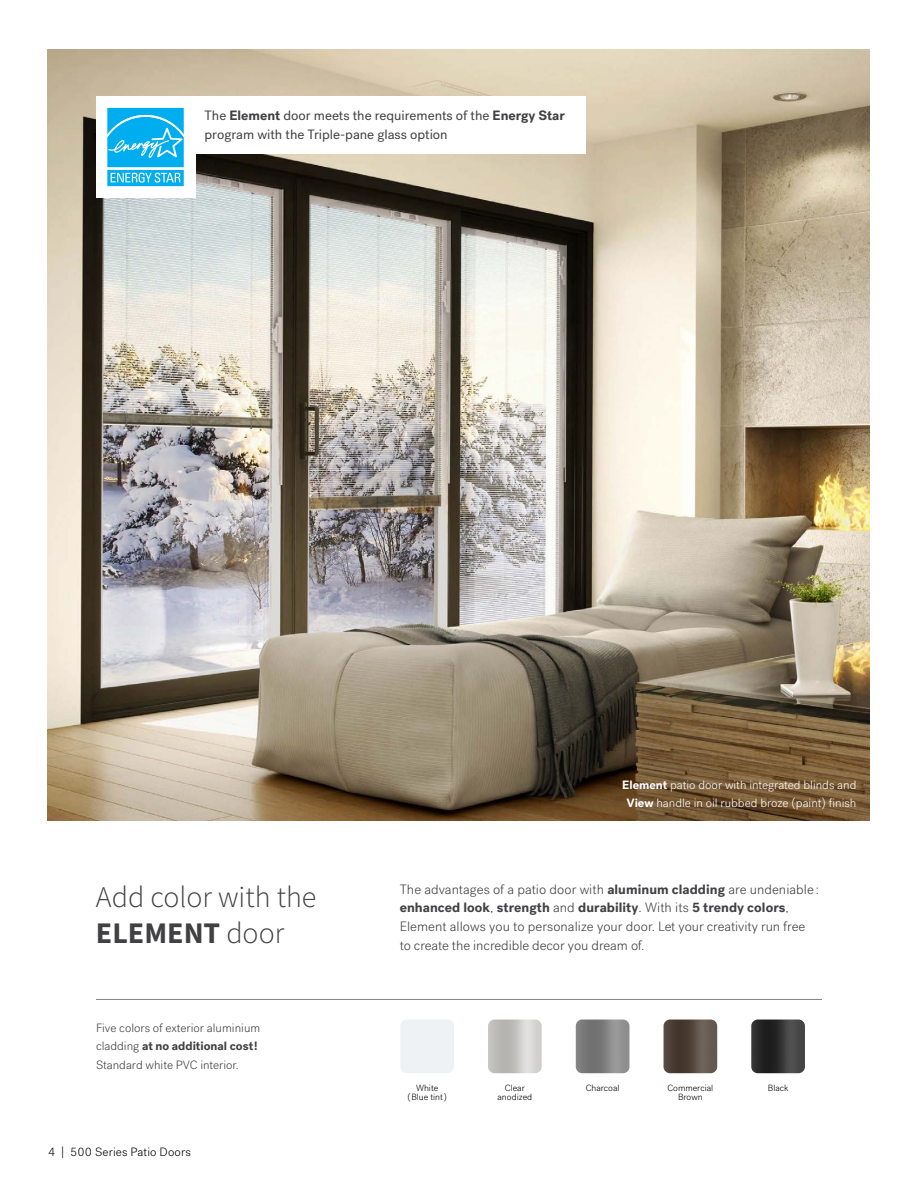
<style>
.page{position:relative;width:918px;height:1188px;background:#fff}
.page>*{position:absolute;margin:0;border:0;box-sizing:border-box;transform-origin:0 0}
.t1{font:300 30px/36px "Source Sans Pro";color:#414042}
.t2{font:300 13.5px/18.8px "Post Grotesk";letter-spacing:.005em;color:#414042}
.t3{font:13.5px/19.5px "Post Grotesk";color:#414042}
.t4{font:300 12px/18.8px "Post Grotesk";color:#414042}
.t5{font:300 12px/18.8px "Post Grotesk";color:#fff;text-align:center}
.t6{font:300 12px "Post Grotesk";letter-spacing:.01em;color:#000}
.t7{font:300 9px/9px "Post Grotesk";color:#000;text-align:center}
.s1{font-weight:700}
</style>
<div class="page">
<div style="left:400px;top:1020px;width:54px;height:53px;background:#eff2f4;border-radius:6px"></div>
<img style="left:488px;top:1020px;width:54px;height:53px">
<img style="left:576px;top:1020px;width:53px;height:53px">
<img style="left:664px;top:1020px;width:53px;height:53px">
<img style="left:751px;top:1020px;width:54px;height:53px">
<hr style="left:96px;top:999px;width:726px;height:1px;background:#808285">
<img style="left:48px;top:49px;width:822px;height:772px">
<div style="left:188px;top:96px;width:397px;height:58px;background:#fff"></div>
<div style="left:96px;top:96px;width:99px;height:102px;background:#fff"></div>
<div style="left:105px;top:106px;width:81px;height:63px;background:#dff4fc"></div>
<svg style="left:105px;top:108px;width:81px;height:79px;background:#3bc0f2"></svg>
<p class="t3" style="left:205px;top:105px;width:362px">The <span class="s1">Element</span> door meets the requirements of the <span class="s1">Energy Star </span>program with the Triple-pane glass option</p>
<p class="t5" style="left:622px;top:775px;width:236px"><span class="s1">Element</span> patio door with integrated blinds and<br><span class="s1">View</span> handle in oil rubbed broze (paint) finish</p>
<h1 class="t1" style="left:96px;top:879px;width:222px">Add color with the<br><span class="s1">ELEMENT</span> door</h1>
<p class="t2" style="left:400px;top:880px;width:421px">The advantages of a patio door with <span class="s1">aluminum cladding</span> are undeniable : <span class="s1">enhanced look</span>, <span class="s1">strength</span> and <span class="s1">durability</span>. With its <span class="s1">5 trendy colors</span>, Element allows you to personalize your door. Let your creativity run free to create the incredible decor you dream of.</p>
<p class="t4" style="left:96px;top:1018px;width:166px">Five colors of exterior aluminium cladding <span class="s1">at no additional cost!<br></span>Standard white PVC interior.</p>
<p class="t6" style="left:48px;top:1145px;width:144px">4 | 500 Series Patio Doors</p>
<p class="t7" style="left:407px;top:1083px;width:41px">White (Blue tint)</p>
<p class="t7" style="left:497px;top:1083px;width:36px">Clear anodized</p>
<p class="t7" style="left:586px;top:1083px;width:35px">Charcoal</p>
<p class="t7" style="left:667px;top:1083px;width:47px">Commercial<br>Brown</p>
<p class="t7" style="left:768px;top:1083px;width:22px">Black</p>
</div>
